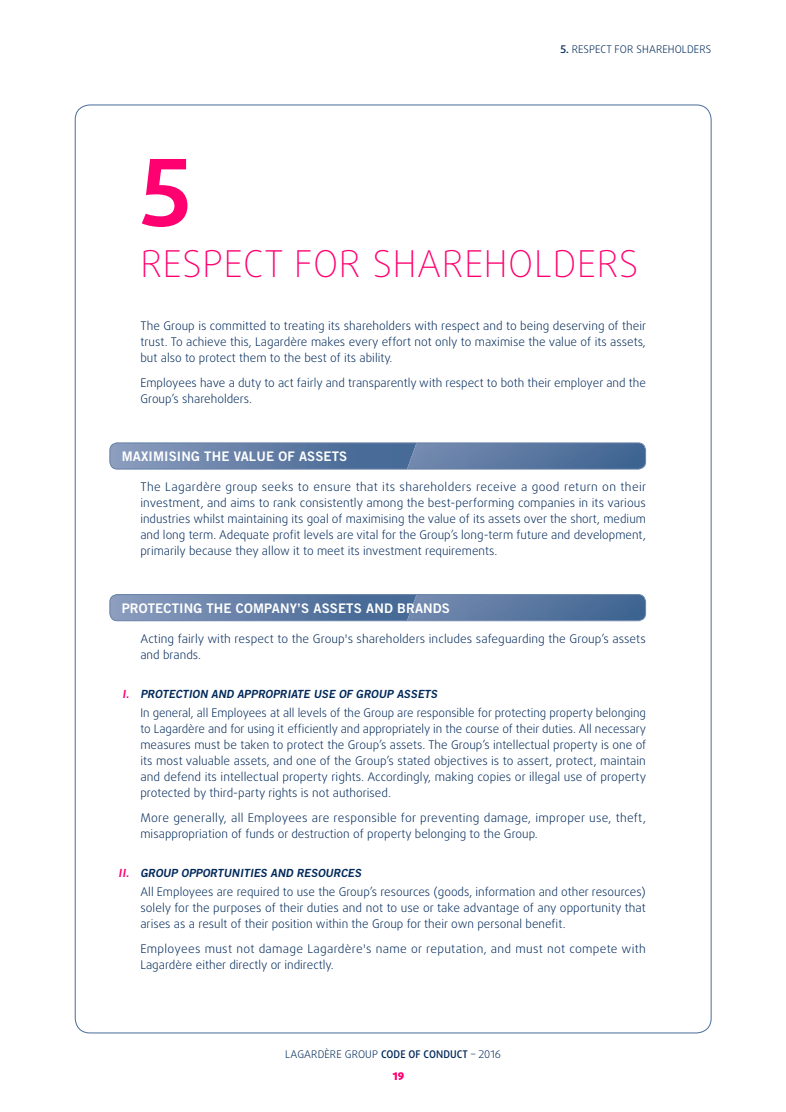
<style>
.page{position:relative;width:786px;height:1112px;background:#fff}
.page>*{position:absolute;margin:0;border:0;box-sizing:border-box;transform-origin:0 0}
.t1{font:700 92.5px "Daxline OT";color:#ff0071}
.t2{font:100 37px "Daxline OT";letter-spacing:.02em;color:#ff0071}
.t3{font:13.2px "Trade Gothic LT Std Bd 2";letter-spacing:.01em;color:#fff}
.t4{font:300 11.9px/15.9px "Daxline OT";color:#00295a;text-align:justify}
.t5{font:300 11.9px/15.9px "Daxline OT";letter-spacing:.025em;color:#00295a}
.t6{font:italic 11.2px "Trade Gothic LT Std Bd 2";color:#00295a}
.t7{font:300 10.6px "Daxline OT";letter-spacing:.01em;color:#00295a}
.t8{font:900 10.6px "Daxline OT";color:#ff0071}
.s1{font-weight:500}
.s2{color:#ff0071}
</style>
<div class="page">
<svg style="left:110px;top:443px;width:536px;height:26px;background:#647fa7"></svg>
<img style="left:407px;top:443px;width:239px;height:26px">
<div style="left:110px;top:443px;width:536px;height:26px;border:1px solid #6781a8;border-radius:7px"></div>
<svg style="left:110px;top:595px;width:536px;height:26px;background:#647fa7"></svg>
<img style="left:407px;top:595px;width:239px;height:26px">
<div style="left:110px;top:594px;width:536px;height:27px;border:1px solid #6781a8;border-radius:7px"></div>
<p class="t7" style="left:560px;top:44px;width:152px"><span class="s1">5.</span> RESPECT FOR SHAREHOLDERS</p>
<h1 class="t1" style="left:140px;top:151px;width:52px">5</h1>
<h2 class="t2" style="left:140px;top:242px;width:500px">RESPECT FOR SHAREHOLDERS</h2>
<p class="t4" style="left:140px;top:319px;width:507px">The Group is committed to treating its shareholders with respect and to being deserving of their trust. To achieve this, Lagardère makes every effort not only to maximise the value of its assets, but also to protect them to the best of its ability.</p>
<p class="t4" style="left:140px;top:376px;width:507px">Employees have a duty to act fairly and transparently with respect to both their employer and the<br>Group’s shareholders.</p>
<p class="t3" style="left:122px;top:449px;width:227px">MAXIMISING THE VALUE OF ASSETS</p>
<p class="t4" style="left:140px;top:480px;width:507px">The Lagardère group seeks to ensure that its shareholders receive a good return on their investment, and aims to rank consistently among the best-performing companies in its various industries whilst maintaining its goal of maximising the value of its assets over the short, medium and long term. Adequate profit levels are vital for the Group’s long-term future and development, primarily because they allow it to meet its investment requirements.</p>
<p class="t3" style="left:122px;top:601px;width:330px">PROTECTING THE COMPANY’S ASSETS AND BRANDS</p>
<p class="t4" style="left:140px;top:632px;width:507px">Acting fairly with respect to the Group's shareholders includes safeguarding the Group’s assets and brands.</p>
<p class="t6" style="left:122px;top:687px;width:318px"><span class="s2">I.</span> PROTECTION AND APPROPRIATE USE OF GROUP ASSETS</p>
<p class="t4" style="left:140px;top:706px;width:507px">In general, all Employees at all levels of the Group are responsible for protecting property belonging to Lagardère and for using it efficiently and appropriately in the course of their duties. All necessary measures must be taken to protect the Group’s assets. The Group’s intellectual property is one of its most valuable assets, and one of the Group’s stated objectives is to assert, protect, maintain and defend its intellectual property rights. Accordingly, making copies or illegal use of property protected by third-party rights is not authorised.</p>
<p class="t4" style="left:140px;top:810px;width:507px">More generally, all Employees are responsible for preventing damage, improper use, theft, misappropriation of funds or destruction of property belonging to the Group.</p>
<p class="t6" style="left:118px;top:866px;width:246px"><span class="s2">II.</span> GROUP OPPORTUNITIES AND RESOURCES</p>
<p class="t4" style="left:140px;top:885px;width:507px">All Employees are required to use the Group’s resources (goods, information and other resources) solely for the purposes of their duties and not to use or take advantage of any opportunity that arises as a result of their position within the Group for their own personal benefit.</p>
<p class="t5" style="left:140px;top:942px;width:507px">Employees must not damage Lagardère's name or reputation, and must not compete with<br>Lagardère either directly or indirectly.</p>
<p class="t7" style="left:285px;top:1049px;width:217px">LAGARDÈRE GROUP <span class="s1">CODE OF CONDUCT</span> – 2016</p>
<p class="t8" style="left:393px;top:1070px;width:13px">19</p>
</div>
